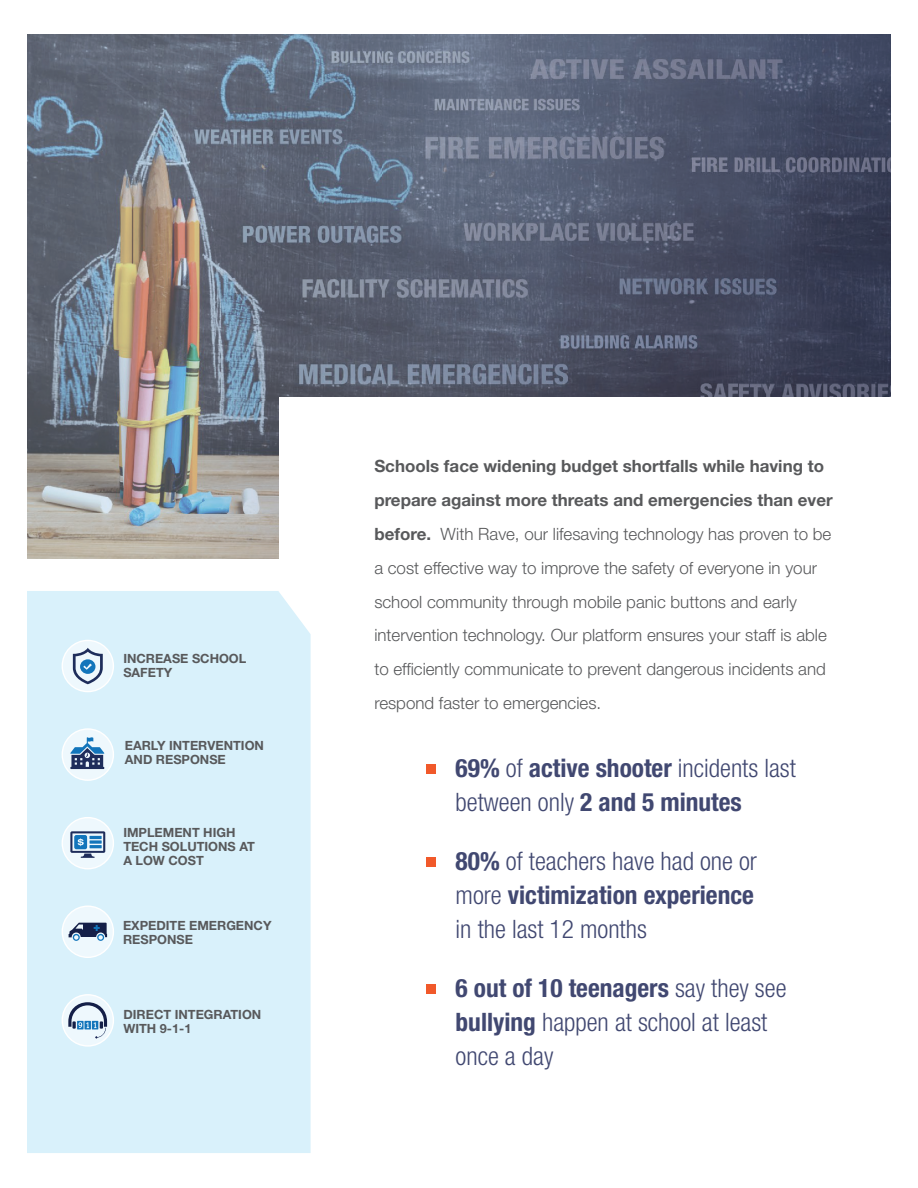
<style>
.page{position:relative;width:918px;height:1188px;background:#fff}
.page>*{position:absolute;margin:0;border:0;box-sizing:border-box;transform-origin:0 0}
.t1{font:300 condensed 25.35px/33.9px "Helvetica Neue LT Std";color:#414871}
.t2{font:700 condensed 25.35px/33.9px "Helvetica Neue LT Std";color:#414871}
.t3{font:300 16.95px/33.9px "Helvetica Neue LT Std";color:#58595b}
.t4{font:700 12.75px/14.1px "Helvetica Neue LT Std";color:#58595b}
.s1{font-weight:700}
.s2{font-weight:300}
</style>
<div class="page">
<img style="left:27px;top:35px;width:864px;height:523px">
<div style="left:279px;top:397px;width:612px;height:349px;background:#fff"></div>
<div style="left:27px;top:591px;width:284px;height:562px;background:#d9f1fb"></div>
<div style="left:62px;top:729px;width:51px;height:51px;background:#eef8fd;border-radius:50%"></div>
<div style="left:62px;top:728px;width:52px;height:53px;border:1px solid #fff;border-radius:50%"></div>
<div style="left:62px;top:995px;width:51px;height:51px;background:#eef8fd;border-radius:50%"></div>
<div style="left:62px;top:994px;width:52px;height:53px;border:1px solid #fff;border-radius:50%"></div>
<div style="left:62px;top:818px;width:51px;height:51px;background:#eef8fd;border-radius:50%"></div>
<div style="left:62px;top:817px;width:52px;height:52px;border:1px solid #fff;border-radius:50%"></div>
<div style="left:62px;top:906px;width:51px;height:51px;background:#eef8fd;border-radius:50%"></div>
<div style="left:62px;top:906px;width:52px;height:52px;border:1px solid #fff;border-radius:50%"></div>
<div style="left:62px;top:640px;width:51px;height:52px;background:#eef8fd;border-radius:50%"></div>
<div style="left:62px;top:640px;width:52px;height:52px;border:1px solid #fff;border-radius:50%"></div>
<svg style="left:69px;top:923px;width:38px;height:18px"></svg>
<svg style="left:70px;top:831px;width:35px;height:27px"></svg>
<svg style="left:73px;top:648px;width:30px;height:36px"></svg>
<svg style="left:70px;top:737px;width:34px;height:32px"></svg>
<div style="left:426px;top:764px;width:10px;height:10px;background:#f1592a"></div>
<div style="left:426px;top:857px;width:10px;height:9px;background:#f1592a"></div>
<div style="left:426px;top:985px;width:10px;height:9px;background:#f1592a"></div>
<svg style="left:68px;top:1002px;width:39px;height:37px"></svg>
<p class="t4" style="left:123px;top:651px;width:125px">INCREASE SCHOOL<br>SAFETY</p>
<p class="t4" style="left:125px;top:738px;width:141px">EARLY INTERVENTION<br>AND RESPONSE</p>
<p class="t4" style="left:123px;top:825px;width:133px">IMPLEMENT HIGH<br>TECH SOLUTIONS AT<br>A LOW COST</p>
<p class="t4" style="left:123px;top:918px;width:150px">EXPEDITE EMERGENCY<br>RESPONSE</p>
<p class="t4" style="left:123px;top:1007px;width:139px">DIRECT INTEGRATION<br>WITH 9-1-1</p>
<p class="t3" style="left:374px;top:449px;width:460px"><span class="s1">Schools face widening budget shortfalls while having to prepare against more threats and emergencies than ever before.</span> With Rave, our lifesaving technology has proven to be a cost effective way to improve the safety of everyone in your school community through mobile panic buttons and early intervention technology. Our platform ensures your staff is able to efficiently communicate to prevent dangerous incidents and respond faster to emergencies.</p>
<h1 class="t2" style="left:456px;top:751px;width:342px">69% <span class="s2">of</span> active shooter <span class="s2">incidents last between only</span> 2 and 5 minutes</h1>
<h1 class="t1" style="left:456px;top:844px;width:303px"><span class="s1">80%</span> of teachers have had one or more <span class="s1">victimization experience </span>in the last 12 months</h1>
<h1 class="t1" style="left:456px;top:971px;width:332px"><span class="s1">6 out of 10 teenagers</span> say they see <span class="s1">bullying</span> happen at school at least once a day</h1>
</div>
